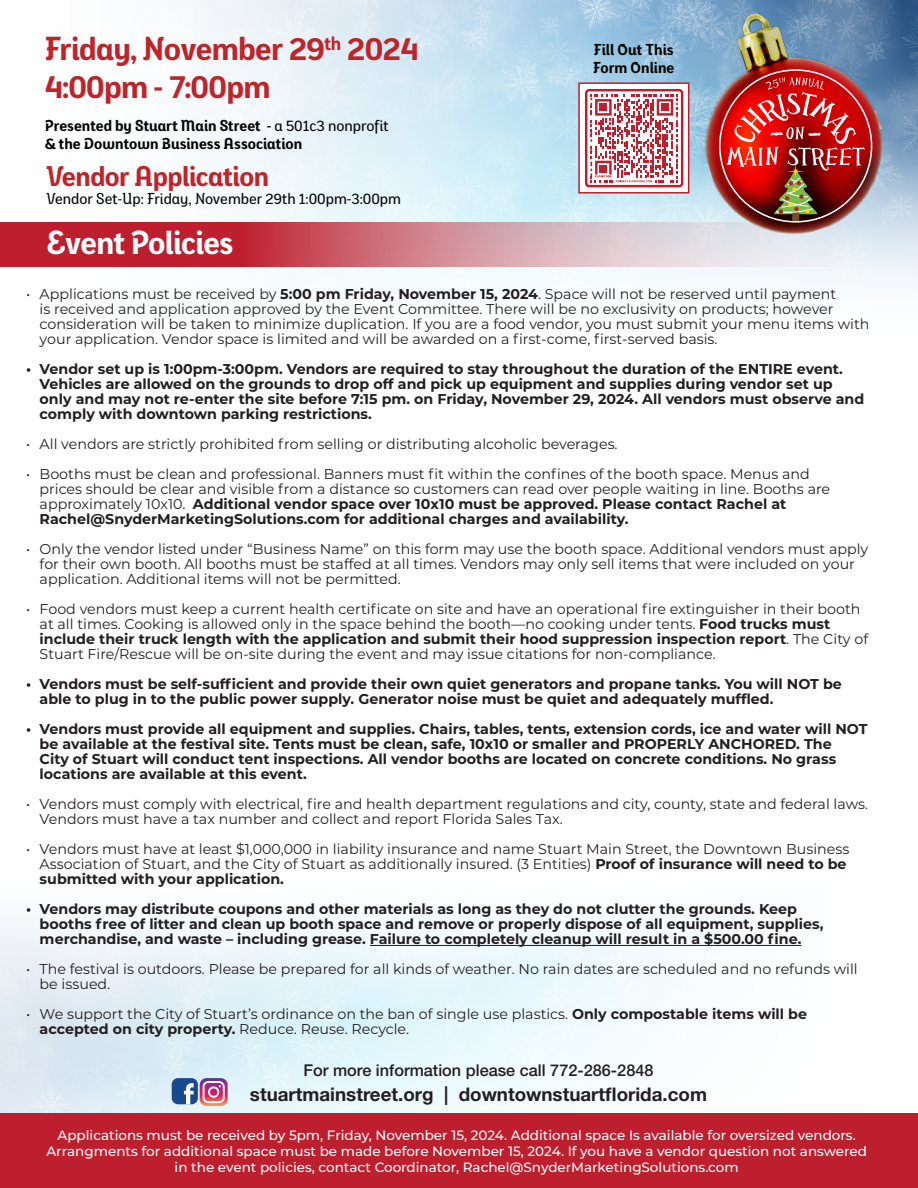
<style>
.page{position:relative;width:918px;height:1188px;background:#fff}
.page>*{position:absolute;margin:0;border:0;box-sizing:border-box;transform-origin:0 0}
.t1{font:700 31.5px "Eixample Dip";letter-spacing:-.02em;color:#be2429}
.t2{font:700 31.5px "Eixample Dip";letter-spacing:-.02em;color:#fff}
.t3{font:700 27px "Eixample Dip";letter-spacing:-.02em;color:#be2429}
.t4{font:700 18.75px "Helvetica Neue LT Std";color:#231f20}
.t5{font:500 16.35px "Helvetica Neue LT Std";color:#231f20}
.t6{font:700 15px/18px "Eixample Dip";color:#040503}
.t7{font:15px "Eixample Dip";color:#040503}
.t8{font:14.25px/15px "Montserrat";color:#231f20}
.t9{font:700 14.25px/15px "Montserrat";color:#231f20}
.t10{font:500 13.5px/16.2px "Montserrat";color:#fff;text-align:center}
.s1{font-weight:400}
.s2{font-weight:700}
</style>
<div class="page">
<img style="left:194px;top:0;width:724px;height:285px">
<div style="left:578px;top:82px;width:111px;height:112px;background:#fff;border:2px solid #be1f2e"></div>
<svg style="left:585px;top:89px;width:84px;height:98px"></svg>
<div style="left:661px;top:104px;width:8px;height:7px;background:#be1f2e"></div>
<div style="left:600px;top:104px;width:7px;height:7px;background:#be1f2e"></div>
<img style="left:0;top:922px;width:801px;height:191px">
<hr style="left:370px;top:945px;width:432px;height:1px;background:#231f20">
<svg style="left:0;top:222px;width:918px;height:45px;background:#cd707b"></svg>
<div style="left:172px;top:1078px;width:26px;height:26px;background:#18488e;border-radius:6px"></div>
<svg style="left:184px;top:1083px;width:10px;height:21px"></svg>
<svg style="left:200px;top:1078px;width:28px;height:28px"></svg>
<div style="left:0;top:1113px;width:918px;height:75px;background:#be1f2e"></div>
<img style="left:669px;top:0;width:236px;height:256px">
<img style="left:726px;top:77px;width:139px;height:146px">
<p class="t1" style="left:45px;top:28px;width:376px">Friday, November 29<sup>th</sup> 2024</p>
<p class="t1" style="left:45px;top:65px;width:227px">4:00pm - 7:00pm</p>
<p class="t6" style="left:45px;top:117px;width:346px">Presented by Stuart Main Street - <span class="s1">a 501c3 nonprofit</span></p>
<p class="t6" style="left:45px;top:135px;width:259px">&amp; the Downtown Business Association</p>
<p class="t3" style="left:46px;top:158px;width:224px">Vendor Application</p>
<p class="t7" style="left:46px;top:189px;width:356px">Vendor Set-Up: Friday, November 29th 1:00pm-3:00pm</p>
<p class="t2" style="left:46px;top:222px;width:188px">Event Policies</p>
<p class="t6" style="left:593px;top:40px;width:83px">Fill Out This<br>Form Online</p>
<p class="t8" style="left:40px;top:286px;width:831px;text-indent:-14px">• Applications must be received by <span class="s2">5:00 pm Friday, November 15, 2024</span>. Space will not be reserved until payment<br>is received and application approved by the Event Committee. There will be no exclusivity on products; however consideration will be taken to minimize duplication. If you are a food vendor, you must submit your menu items with your application. Vendor space is limited and will be awarded on a first-come, first-served basis.</p>
<p class="t9" style="left:40px;top:361px;width:826px;text-indent:-14px">• Vendor set up is 1:00pm-3:00pm. Vendors are required to stay throughout the duration of the ENTIRE event.<br>Vehicles are allowed on the grounds to drop off and pick up equipment and supplies during vendor set up only and may not re-enter the site before 7:15 pm. on Friday, November 29, 2024. All vendors must observe and comply with downtown parking restrictions.</p>
<p class="t8" style="left:26px;top:436px;width:593px">• All vendors are strictly prohibited from selling or distributing alcoholic beverages.</p>
<p class="t8" style="left:40px;top:466px;width:792px;text-indent:-14px">• Booths must be clean and professional. Banners must fit within the confines of the booth space. Menus and prices should be clear and visible from a distance so customers can read over people waiting in line. Booths are approximately 10x10. <span class="s2">Additional vendor space over 10x10 must be approved. Please contact Rachel at Rachel@SnyderMarketingSolutions.com for additional charges and availability.</span></p>
<p class="t8" style="left:40px;top:541px;width:830px;text-indent:-14px">• Only the vendor listed under “Business Name” on this form may use the booth space. Additional vendors must apply for their own booth. All booths must be staffed at all times. Vendors may only sell items that were included on your application. Additional items will not be permitted.</p>
<p class="t8" style="left:40px;top:601px;width:830px;text-indent:-14px">• Food vendors must keep a current health certificate on site and have an operational fire extinguisher in their booth at all times. Cooking is allowed only in the space behind the booth—no cooking under tents. <span class="s2">Food trucks must include their truck length with the application and submit their hood suppression inspection report</span>. The City of Stuart Fire/Rescue will be on-site during the event and may issue citations for non-compliance.</p>
<p class="t9" style="left:40px;top:676px;width:804px;text-indent:-14px">• Vendors must be self-sufficient and provide their own quiet generators and propane tanks. You will NOT be able to plug in to the public power supply. Generator noise must be quiet and adequately muffled.</p>
<p class="t9" style="left:40px;top:721px;width:829px;text-indent:-14px">• Vendors must provide all equipment and supplies. Chairs, tables, tents, extension cords, ice and water will NOT be available at the festival site. Tents must be clean, safe, 10x10 or smaller and PROPERLY ANCHORED. The<br>City of Stuart will conduct tent inspections. All vendor booths are located on concrete conditions. No grass locations are available at this event.</p>
<p class="t8" style="left:40px;top:796px;width:830px;text-indent:-14px">• Vendors must comply with electrical, fire and health department regulations and city, county, state and federal laws.<br>Vendors must have a tax number and collect and report Florida Sales Tax.</p>
<p class="t8" style="left:40px;top:841px;width:811px;text-indent:-14px">• Vendors must have at least $1,000,000 in liability insurance and name Stuart Main Street, the Downtown Business<br>Association of Stuart, and the City of Stuart as additionally insured. (3 Entities) <span class="s2">Proof of insurance will need to be submitted with your application.</span></p>
<p class="t9" style="left:40px;top:901px;width:785px;text-indent:-14px">• Vendors may distribute coupons and other materials as long as they do not clutter the grounds. Keep booths free of litter and clean up booth space and remove or properly dispose of all equipment, supplies, merchandise, and waste – including grease. Failure to completely cleanup will result in a $500.00 fine.</p>
<p class="t8" style="left:40px;top:961px;width:820px;text-indent:-14px">• The festival is outdoors. Please be prepared for all kinds of weather. No rain dates are scheduled and no refunds will be issued.</p>
<p class="t8" style="left:40px;top:1006px;width:769px;text-indent:-14px">• We support the City of Stuart’s ordinance on the ban of single use plastics. <span class="s2">Only compostable items will be accepted on city property.</span> Reduce. Reuse. Recycle.</p>
<p class="t5" style="left:304px;top:1060px;width:351px">For more information please call 772-286-2848</p>
<p class="t4" style="left:250px;top:1083px;width:459px">stuartmainstreet.org | downtownstuartflorida.com</p>
<p class="t10" style="left:46px;top:1127px;width:822px">Applications must be received by 5pm, Friday, November 15, 2024. Additional space Is available for oversized vendors.<br>Arrangments for additional space must be made before November 15, 2024. If you have a vendor question not answered in the event policies, contact Coordinator, Rachel@SnyderMarketingSolutions.com</p>
</div>
